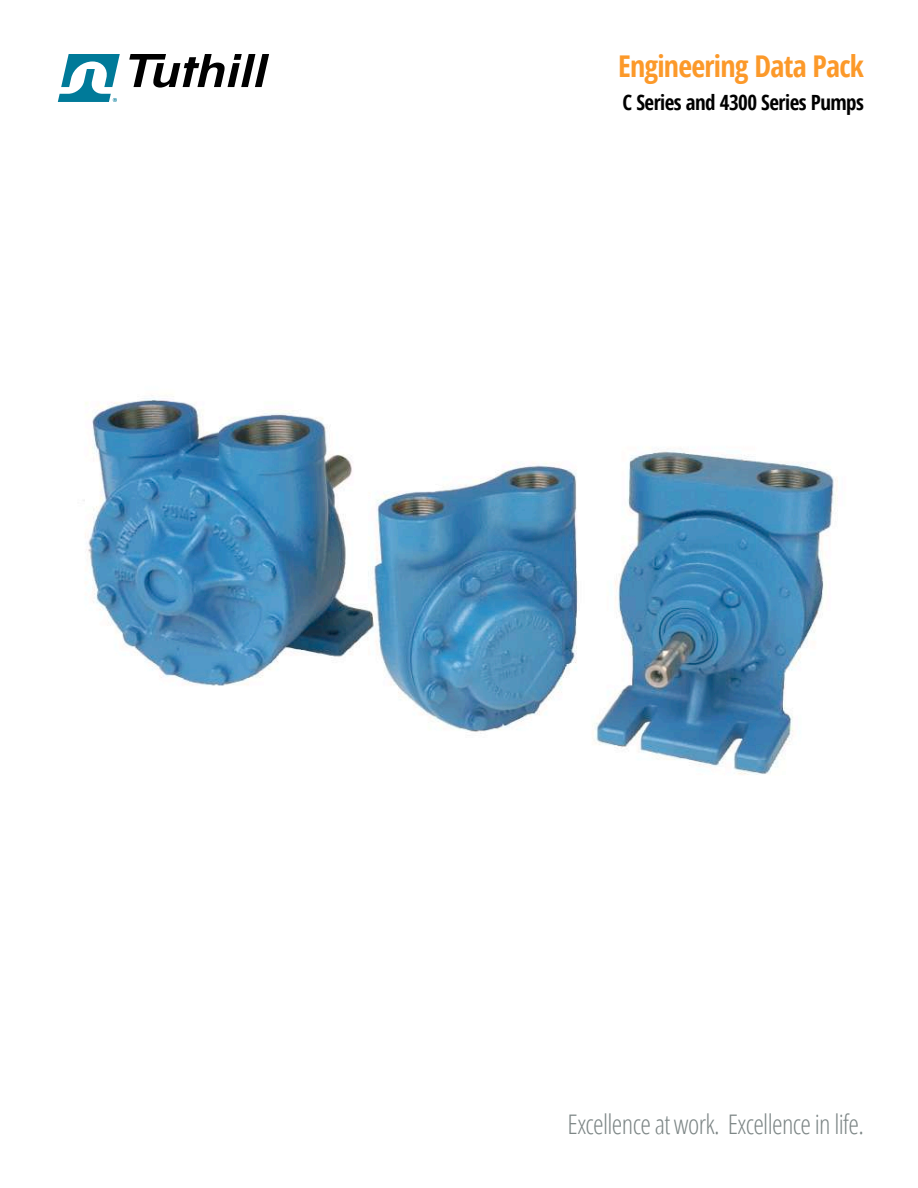
<style>
.page{position:relative;width:918px;height:1188px;background:#fff}
.page>*{position:absolute;margin:0;border:0;box-sizing:border-box;transform-origin:0 0}
.t1{font:700 condensed 30px "Open Sans";letter-spacing:-.025em;color:#fc992a}
.t2{font:300 condensed 27px "Open Sans";letter-spacing:-.025em;color:#7d8686}
.t3{font:700 condensed 21px "Open Sans";letter-spacing:-.025em;color:#000}
</style>
<div class="page">
<svg style="left:129px;top:54px;width:140px;height:34px"></svg>
<svg style="left:58px;top:54px;width:62px;height:48px"></svg>
<img style="left:83px;top:397px;width:755px;height:378px">
<p class="t1" style="left:618px;top:45px;width:247px">Engineering Data Pack</p>
<p class="t3" style="left:623px;top:88px;width:243px">C Series and 4300 Series Pumps</p>
<p class="t2" style="left:568px;top:1106px;width:298px">Excellence at work. Excellence in life.</p>
</div>
